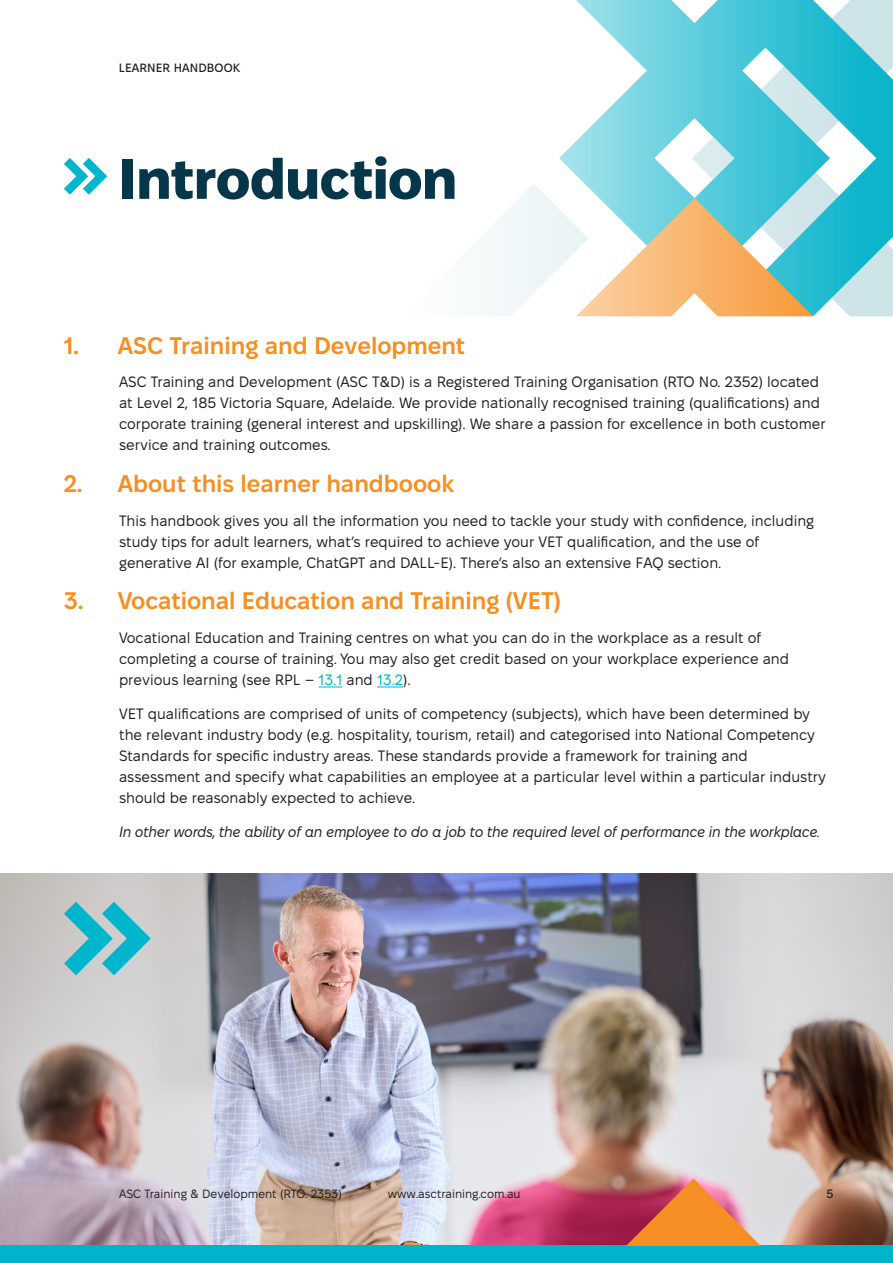
<style>
.page{position:relative;width:893px;height:1263px;background:#fff}
.page>*{position:absolute;margin:0;border:0;box-sizing:border-box;transform-origin:0 0}
.Heading{font:800 57px "Fixel Text";letter-spacing:-.01em;color:#06364a}
.t1{font:600 24px "Fixel Text";color:#f68f20}
.Body{font:15px/21px "Fixel Text";color:#231f20}
.Body-2{font:italic 15px "Fixel Text";letter-spacing:-.02em;color:#231f20}
.t2{font:12px "Fixel Text";color:#231f20}
.t3{font:500 12px "Fixel Text";letter-spacing:.01em;color:#231f20}
.s1{color:#00b5cb}
</style>
<div class="page">
<img style="left:0;top:874px;width:893px;height:372px">
<div style="left:0;top:1246px;width:893px;height:17px;background:#00b5cb"></div>
<svg style="left:559px;top:0;width:334px;height:316px"></svg>
<svg style="left:489px;top:184px;width:324px;height:132px"></svg>
<svg style="left:626px;top:1178px;width:135px;height:68px;background:#de875c"></svg>
<svg style="left:64px;top:158px;width:43px;height:37px"></svg>
<svg style="left:319px;top:687px;width:23px;height:1px"></svg>
<svg style="left:377px;top:687px;width:26px;height:1px"></svg>
<svg style="left:64px;top:901px;width:87px;height:74px;background:#70c1cb"></svg>
<p class="t3" style="left:119px;top:60px;width:123px">LEARNER HANDBOOK</p>
<p class="Heading" style="left:119px;top:138px;width:340px">Introduction</p>
<p class="t1" style="left:64px;top:329px;width:403px">1. ASC Training and Development</p>
<p class="Body" style="left:119px;top:372px;width:708px">ASC Training and Development (ASC T&amp;D) is a Registered Training Organisation (RTO No. 2352) located at Level 2, 185 Victoria Square, Adelaide. We provide nationally recognised training (qualifications) and corporate training (general interest and upskilling). We share a passion for excellence in both customer service and training outcomes.</p>
<p class="t1" style="left:64px;top:467px;width:392px">2. About this learner handboook</p>
<p class="Body" style="left:119px;top:511px;width:697px">This handbook gives you all the information you need to tackle your study with confidence, including study tips for adult learners, what’s required to achieve your VET qualification, and the use of generative AI (for example, ChatGPT and DALL-E). There’s also an extensive FAQ section.</p>
<p class="t1" style="left:64px;top:585px;width:499px">3. Vocational Education and Training (VET)</p>
<p class="Body" style="left:119px;top:628px;width:671px">Vocational Education and Training centres on what you can do in the workplace as a result of completing a course of training. You may also get credit based on your workplace experience and previous learning (see RPL – <span class="s1">13.1</span> and <span class="s1">13.2</span>).</p>
<p class="Body" style="left:119px;top:704px;width:708px">VET qualifications are comprised of units of competency (subjects), which have been determined by the relevant industry body (e.g. hospitality, tourism, retail) and categorised into National Competency Standards for specific industry areas. These standards provide a framework for training and assessment and specify what capabilities an employee at a particular level within a particular industry should be reasonably expected to achieve.</p>
<p class="Body-2" style="left:119px;top:821px;width:702px">In other words, the ability of an employee to do a job to the required level of performance in the workplace.</p>
<p class="t2" style="left:119px;top:1186px;width:224px">ASC Training &amp; Development (RTO. 2353)</p>
<p class="t2" style="left:388px;top:1186px;width:134px">www.asctraining.com.au</p>
<p class="t3" style="left:826px;top:1186px;width:8px">5</p>
</div>
